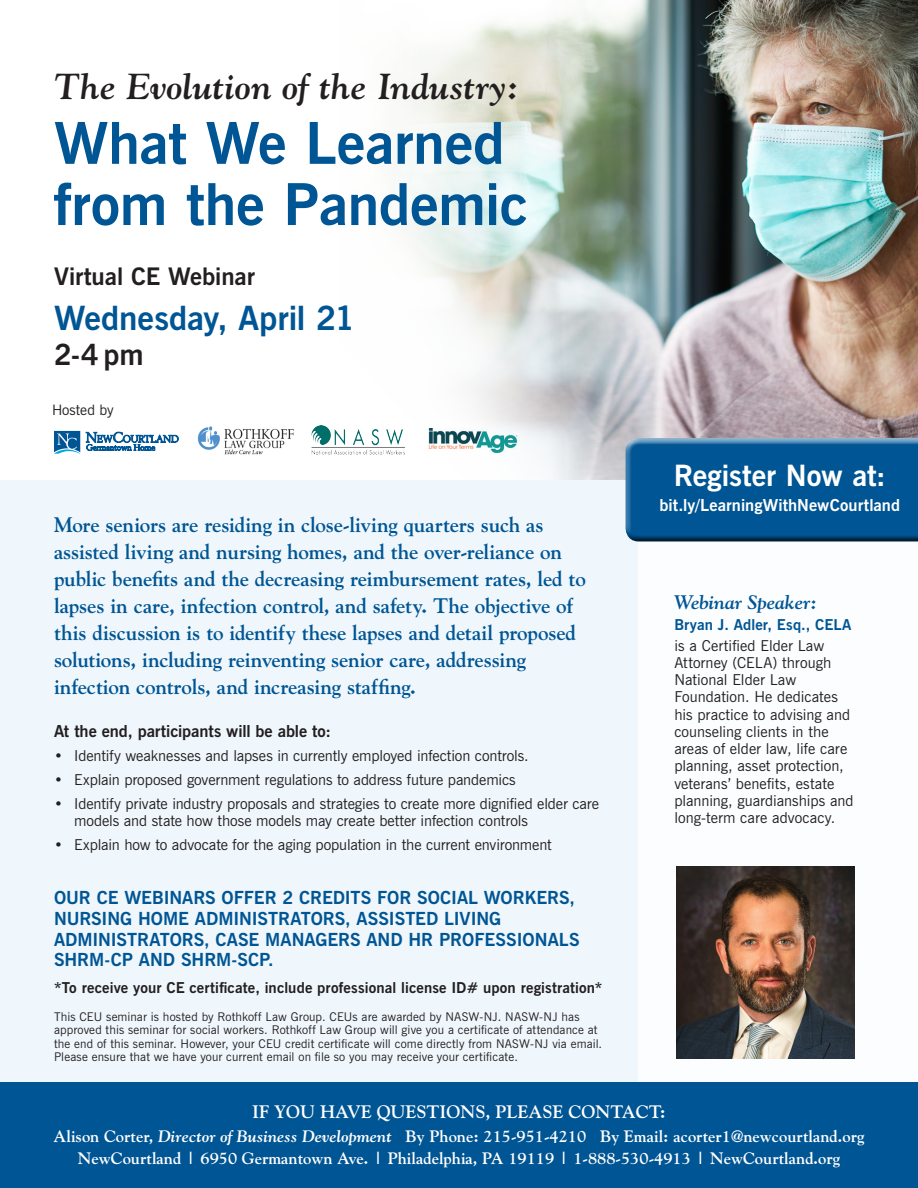
<style>
.page{position:relative;width:918px;height:1188px;background:#fff}
.page>*{position:absolute;margin:0;border:0;box-sizing:border-box;transform-origin:0 0}
.t1{font:700 57.6px/61.2px "News Gothic BT";letter-spacing:-.005em;color:#005594}
.t2{font:italic 700 36px "Goudy";letter-spacing:.005em;color:#231f20}
.t3{font:700 33.3px "News Gothic BT";letter-spacing:-.005em;color:#005594}
.t4{font:700 29.4px "News Gothic BT";color:#fff}
.t5{font:700 29.25px "News Gothic BT";color:#231f20}
.t6{font:700 24.15px "News Gothic BT";letter-spacing:-.005em;color:#231f20}
.t7{font:700 21px/27px "Goudy";letter-spacing:-.01em;color:#005594}
.t8{font:italic 700 19.5px "Goudy";letter-spacing:-.01em;color:#005594}
.t9{font:700 18px/20.7px "News Gothic BT";letter-spacing:-.005em;color:#005594}
.t10{font:700 18px "Goudy";color:#fff}
.t11{font:700 16.5px "Goudy";color:#fff}
.t12{font:700 16.5px "News Gothic BT";letter-spacing:-.005em;color:#231f20}
.t13{font:700 16.5px "News Gothic BT";letter-spacing:.005em;color:#fff}
.t14{font:15px/17.2px "News Gothic BT";letter-spacing:-.005em;color:#231f20}
.t15{font:700 15px "News Gothic BT";letter-spacing:.01em;color:#231f20}
.t16{font:700 15px/21px "News Gothic BT";letter-spacing:.01em;color:#005594}
.t17{font:14.4px "News Gothic BT";color:#231f20}
.t18{font:12px/13.5px "News Gothic BT";letter-spacing:.01em;color:#231f20}
.s1{font-weight:400;color:#231f20}
.s2{font-style:italic}
</style>
<div class="page">
<img style="left:713px;top:0;width:205px;height:431px">
<svg style="left:617px;top:0;width:96px;height:154px;background:#6a7e7c"></svg>
<svg style="left:54px;top:11px;width:558px;height:442px"></svg>
<svg style="left:251px;top:154px;width:478px;height:326px"></svg>
<img style="left:311px;top:426px;width:95px;height:29px">
<img style="left:197px;top:426px;width:100px;height:29px">
<img style="left:425px;top:428px;width:94px;height:25px">
<div style="left:0;top:480px;width:918px;height:702px;background:#eff7fc"></div>
<div style="left:638px;top:500px;width:280px;height:661px;background:#fff"></div>
<img style="left:677px;top:866px;width:177px;height:192px">
<div style="left:0;top:1082px;width:918px;height:106px;background:#005594"></div>
<div style="left:623px;top:431px;width:295px;height:104px;background:#fff;opacity:.75"></div>
<div style="left:623px;top:441px;width:295px;height:101px;background:#231f20;opacity:.75"></div>
<svg style="left:86px;top:415px;width:93px;height:36px"></svg>
<svg style="left:54px;top:431px;width:26px;height:23px"></svg>
<p class="t2" style="left:54px;top:64px;width:466px">The Evolution of the Industry:</p>
<p class="t1" style="left:54px;top:112px;width:475px">What We Learned from the Pandemic</p>
<p class="t6" style="left:54px;top:262px;width:203px">Virtual CE Webinar</p>
<p class="t3" style="left:54px;top:298px;width:302px">Wednesday, April 21</p>
<p class="t5" style="left:54px;top:337px;width:91px">2-4 pm</p>
<p class="t17" style="left:52px;top:401px;width:63px">Hosted by</p>
<p class="t7" style="left:54px;top:511px;width:533px">More seniors are residing in close-living quarters such as assisted living and nursing homes, and the over-reliance on public benefits and the decreasing reimbursement rates, led to lapses in care, infection control, and safety. The objective of this discussion is to identify these lapses and detail proposed solutions, including reinventing senior care, addressing infection controls, and increasing staffing.</p>
<p class="t12" style="left:54px;top:721px;width:279px">At the end, participants will be able to:</p>
<p class="t14" style="left:54px;top:747px;width:476px">• Identify weaknesses and lapses in currently employed infection controls.</p>
<p class="t14" style="left:54px;top:771px;width:463px">• Explain proposed government regulations to address future pandemics</p>
<p class="t14" style="left:74px;top:795px;width:526px;text-indent:-20px">• Identify private industry proposals and strategies to create more dignified elder care models and state how those models may create better infection controls</p>
<p class="t14" style="left:54px;top:836px;width:499px">• Explain how to advocate for the aging population in the current environment</p>
<p class="t9" style="left:54px;top:887px;width:527px">OUR CE WEBINARS OFFER 2 CREDITS FOR SOCIAL WORKERS, NURSING HOME ADMINISTRATORS, ASSISTED LIVING ADMINISTRATORS, CASE MANAGERS AND HR PROFESSIONALS SHRM-CP AND SHRM-SCP.</p>
<p class="t15" style="left:54px;top:979px;width:550px">*To receive your CE certificate, include professional license ID# upon registration*</p>
<p class="t18" style="left:54px;top:1010px;width:550px">This CEU seminar is hosted by Rothkoff Law Group. CEUs are awarded by NASW-NJ. NASW-NJ has approved this seminar for social workers. Rothkoff Law Group will give you a certificate of attendance at the end of this seminar. However, your CEU credit certificate will come directly from NASW-NJ via email.<br>Please ensure that we have your current email on file so you may receive your certificate.</p>
<p class="t4" style="left:674px;top:457px;width:214px">Register Now at:</p>
<p class="t13" style="left:660px;top:495px;width:242px">bit.ly/LearningWithNewCourtland</p>
<p class="t8" style="left:674px;top:590px;width:144px">Webinar Speaker:</p>
<p class="t16" style="left:674px;top:614px;width:179px">Bryan J. Adler, Esq., CELA <span class="s1">is a Certified Elder Law</span></p>
<p class="t14" style="left:674px;top:654px;width:181px">Attorney (CELA) through<br>National Elder Law<br>Foundation. He dedicates his practice to advising and counseling clients in the areas of elder law, life care planning, asset protection, veterans’ benefits, estate planning, guardianships and long-term care advocacy.</p>
<p class="t10" style="left:252px;top:1101px;width:415px">IF YOU HAVE QUESTIONS, PLEASE CONTACT:</p>
<p class="t11" style="left:54px;top:1126px;width:812px">Alison Corter, <span class="s2">Director of Business Development</span> By Phone: 215-951-4210 By Email: acorter1@newcourtland.org</p>
<p class="t11" style="left:78px;top:1148px;width:764px">NewCourtland | 6950 Germantown Ave. | Philadelphia, PA 19119 | 1-888-530-4913 | NewCourtland.org</p>
</div>
